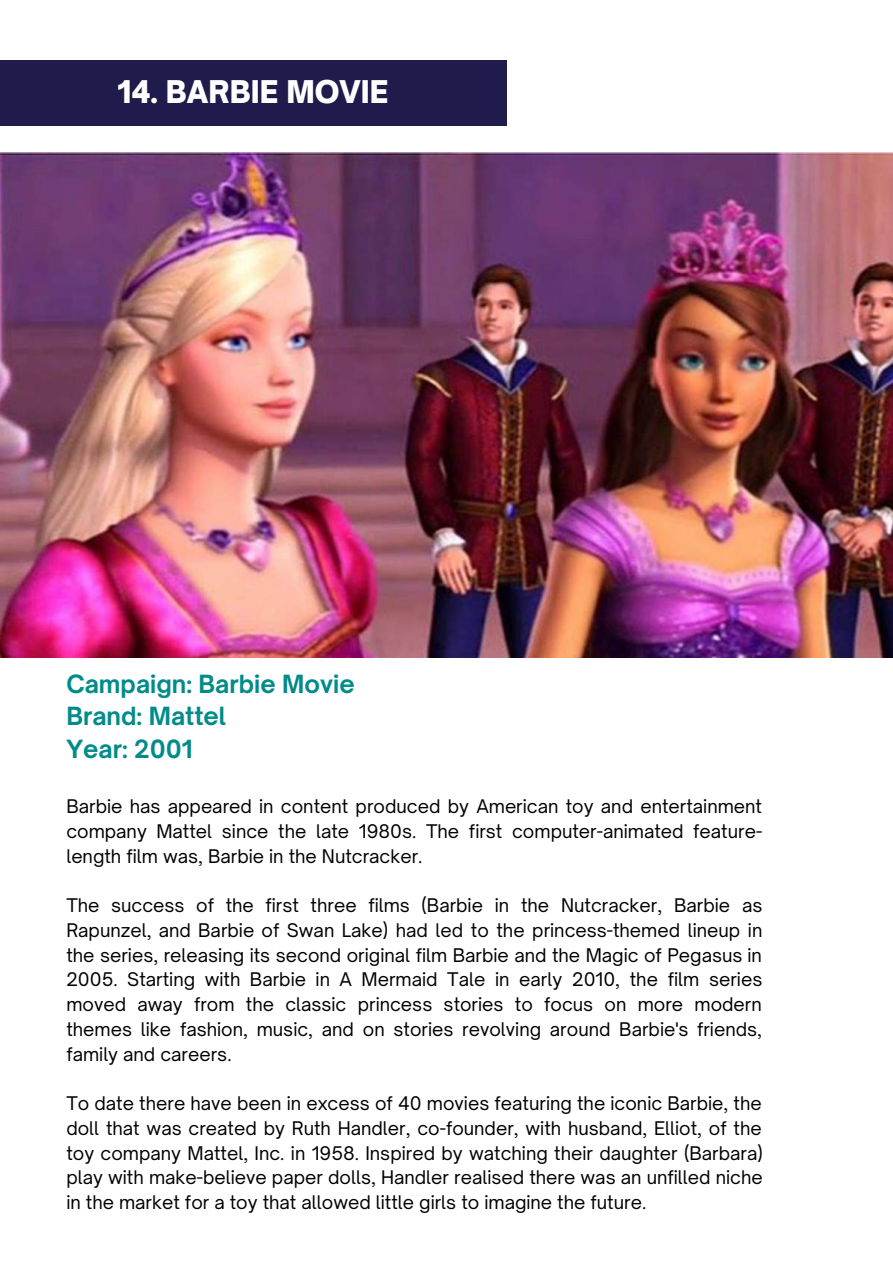
<style>
.page{position:relative;width:893px;height:1264px;background:#fff}
.page>*{position:absolute;margin:0;border:0;box-sizing:border-box;transform-origin:0 0}
.t1{font:900 30px "Open Sauce One";color:#fff}
.t2{font:700 24px/32.5px "Open Sauce One";color:#018b8a}
.t3{font:18px/24.8px "Open Sauce One";color:#000;text-align:justify}
</style>
<div class="page">
<div style="left:0;top:60px;width:506px;height:65px;background:#1f1b4d"></div>
<img style="left:0;top:152px;width:892px;height:505px">
<h1 class="t1" style="left:117px;top:73px;width:272px">14. BARBIE MOVIE</h1>
<h2 class="t2" style="left:66px;top:667px;width:290px">Campaign: Barbie Movie<br>Brand: Mattel<br>Year: 2001</h2>
<p class="t3" style="left:66px;top:794px;width:697px">Barbie has appeared in content produced by American toy and entertainment company Mattel since the late 1980s. The first computer-animated feature&shy;length film was, Barbie in the Nutcracker.</p>
<p class="t3" style="left:66px;top:893px;width:697px">The success of the first three films (Barbie in the Nutcracker, Barbie as Rapunzel, and Barbie of Swan Lake) had led to the princess-themed lineup in the series, releasing its second original film Barbie and the Magic of Pegasus in 2005. Starting with Barbie in A Mermaid Tale in early 2010, the film series moved away from the classic princess stories to focus on more modern themes like fashion, music, and on stories revolving around Barbie's friends, family and careers.</p>
<p class="t3" style="left:66px;top:1090px;width:697px">To date there have been in excess of 40 movies featuring the iconic Barbie, the doll that was created by Ruth Handler, co-founder, with husband, Elliot, of the toy company Mattel, Inc. in 1958. Inspired by watching their daughter (Barbara) play with make-believe paper dolls, Handler realised there was an unfilled niche in the market for a toy that allowed little girls to imagine the future.</p>
</div>
